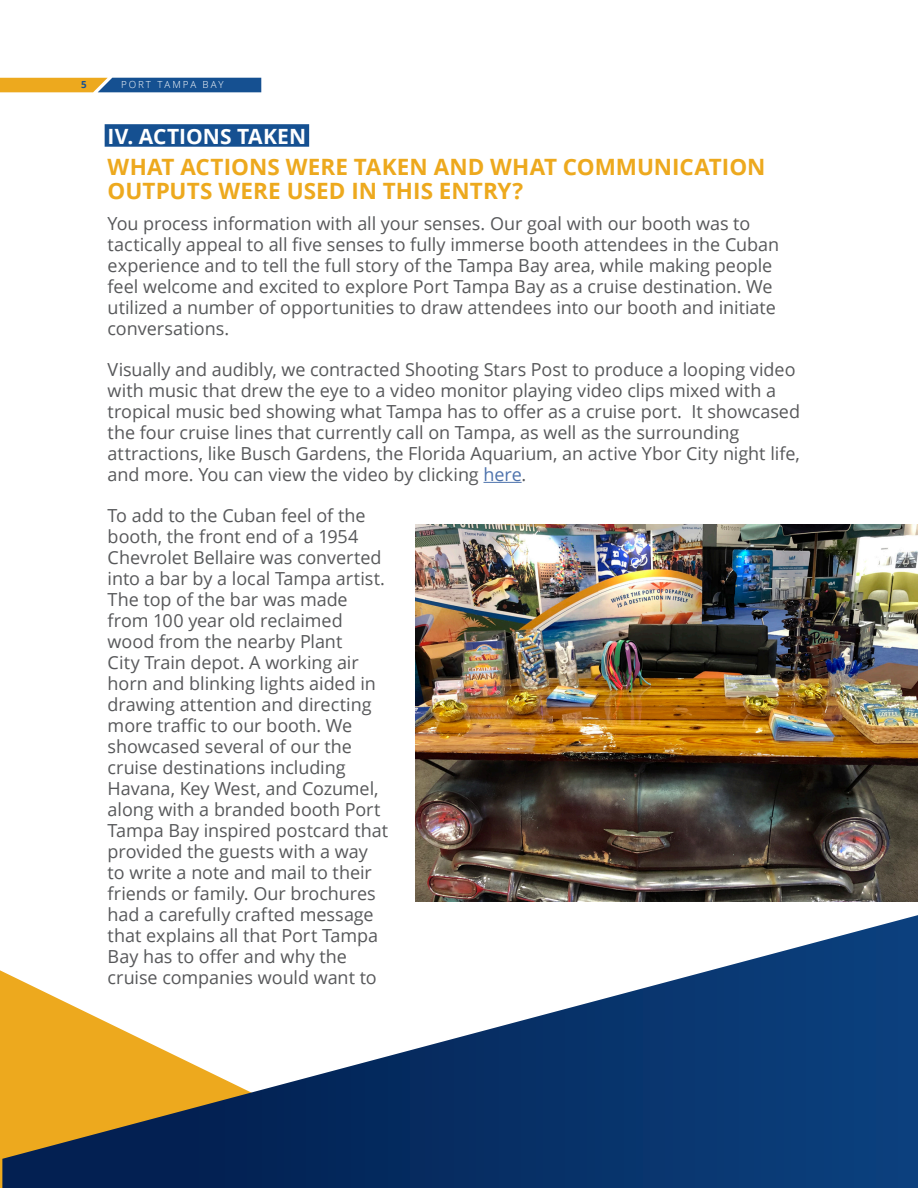
<style>
.page{position:relative;width:918px;height:1188px;background:#fff}
.page>*{position:absolute;margin:0;border:0;box-sizing:border-box;transform-origin:0 0}
.Sub-Headline_Body{font:700 22.5px/24px "Open Sans";letter-spacing:.005em;color:#eda91e}
.Quatation_Rule_RR{font:700 21px "Open Sans";letter-spacing:.005em;color:#fff}
.Body_Text_1_copy{font:18px/21px "Open Sans";letter-spacing:-.005em;color:#57585a}
.t1{font:300 9.75px "Open Sans";letter-spacing:.2em;color:#fff}
.t2{font:700 9.75px "Open Sans";color:#155091}
.s1{color:#4d72ac}
</style>
<div class="page">
<svg style="left:2px;top:915px;width:916px;height:273px"></svg>
<div style="left:105px;top:124px;width:204px;height:23px;background:#155091"></div>
<hr style="left:484px;top:482px;width:38px;height:1px;background:#4d72ac">
<img style="left:415px;top:524px;width:503px;height:377px">
<svg style="left:0;top:78px;width:261px;height:14px;background:#6c7566"></svg>
<p class="t2" style="left:81px;top:78px;width:7px">5</p>
<p class="t1" style="left:121px;top:78px;width:104px">PORT TAMPA BAY</p>
<p class="Quatation_Rule_RR" style="left:108px;top:121px;width:200px">IV. ACTIONS TAKEN</p>
<p class="Sub-Headline_Body" style="left:108px;top:154px;width:659px">WHAT ACTIONS WERE TAKEN AND WHAT COMMUNICATION<br>OUTPUTS WERE USED IN THIS ENTRY?</p>
<p class="Body_Text_1_copy" style="left:108px;top:212px;width:673px">You process information with all your senses. Our goal with our booth was to tactically appeal to all five senses to fully immerse booth attendees in the Cuban experience and to tell the full story of the Tampa Bay area, while making people feel welcome and excited to explore Port Tampa Bay as a cruise destination. We utilized a number of opportunities to draw attendees into our booth and initiate conversations.</p>
<p class="Body_Text_1_copy" style="left:108px;top:359px;width:694px">Visually and audibly, we contracted Shooting Stars Post to produce a looping video with music that drew the eye to a video monitor playing video clips mixed with a tropical music bed showing what Tampa has to offer as a cruise port. It showcased the four cruise lines that currently call on Tampa, as well as the surrounding attractions, like Busch Gardens, the Florida Aquarium, an active Ybor City night life, and more. You can view the video by clicking <span class="s1">here</span>.</p>
<p class="Body_Text_1_copy" style="left:108px;top:505px;width:282px">To add to the Cuban feel of the booth, the front end of a 1954<br>Chevrolet Bellaire was converted into a bar by a local Tampa artist.<br>The top of the bar was made from 100 year old reclaimed wood from the nearby Plant<br>City Train depot. A working air horn and blinking lights aided in drawing attention and directing more traffic to our booth. We showcased several of our the cruise destinations including<br>Havana, Key West, and Cozumel, along with a branded booth Port<br>Tampa Bay inspired postcard that provided the guests with a way to write a note and mail to their friends or family. Our brochures had a carefully crafted message that explains all that Port Tampa<br>Bay has to offer and why the cruise companies would want to</p>
</div>
